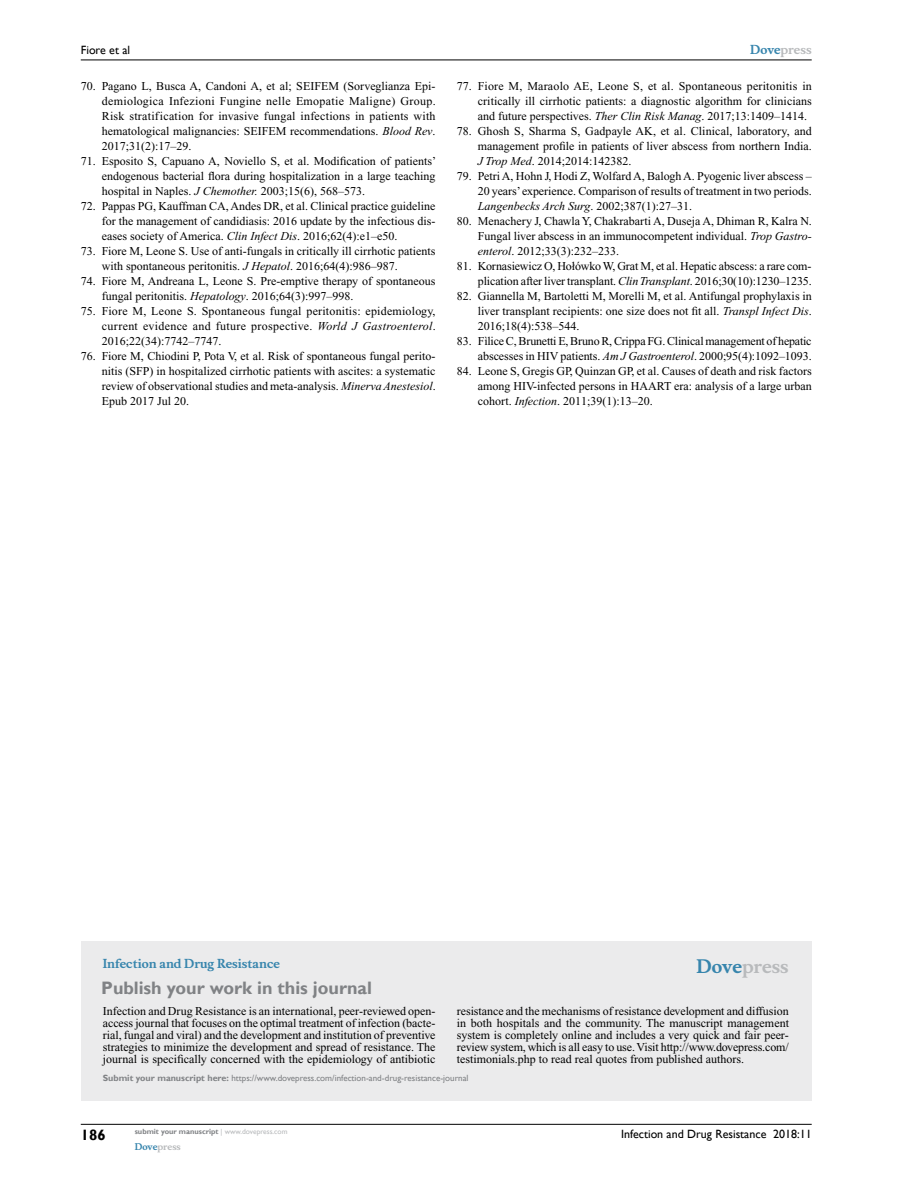
<style>
.page{position:relative;width:918px;height:1188px;background:#fff}
.page>*{position:absolute;margin:0;border:0;box-sizing:border-box;transform-origin:0 0}
.t1{font:700 18px "Gill Sans";color:#808285}
.t2{font:700 18px "Musee";color:#b8babc}
.t3{font:700 15px "Gill Sans";color:#000}
.t4{font:12px/15px "Times New Roman";color:#000;text-align:justify}
.t5{font:12px/15px "Times New Roman";letter-spacing:-.02em;color:#000;text-align:right}
.t6{font:12px "Gill Sans";color:#000}
.t7{font:700 12px "Musee";color:#3785ad}
.t8{font:700 12px "Musee";color:#b8babc}
.t9{font:9px "Gill Sans";color:#808285}
.t10{font:700 9px "Musee";color:#b8babc}
.t11{font:700 7.5px "Gill Sans";color:#808285}
.s1{font-style:italic}
.s2{color:#3785ad}
.s3{font-weight:700}
.s4{font-weight:400;color:#b8babc}
</style>
<div class="page">
<div style="left:81px;top:941px;width:731px;height:160px;background:#ebebec"></div>
<hr style="left:81px;top:1124px;width:731px;height:1px;background:#000">
<hr style="left:81px;top:60px;width:731px;height:1px;background:#000">
<p class="t6" style="left:81px;top:43px;width:51px">Fiore et al</p>
<p class="t4" style="left:102px;top:79px;width:336px;text-indent:-21px">70. Pagano L, Busca A, Candoni A, et al; SEIFEM (Sorveglianza Epi&shy;demiologica Infezioni Fungine nelle Emopatie Maligne) Group.<br>Risk stratification for invasive fungal infections in patients with hematological malignancies: SEIFEM recommendations. <span class="s1">Blood Rev</span>.<br>2017;31(2):17–29.</p>
<p class="t4" style="left:102px;top:154px;width:336px;text-indent:-21px">71. Esposito S, Capuano A, Noviello S, et al. Modification of patients’ endogenous bacterial flora during hospitalization in a large teaching hospital in Naples. <span class="s1">J Chemother.</span> 2003;15(6), 568–573.</p>
<p class="t4" style="left:102px;top:199px;width:335px;text-indent:-21px">72. Pappas PG, Kauffman CA, Andes DR, et al. Clinical practice guideline for the management of candidiasis: 2016 update by the infectious dis&shy;eases society of America. <span class="s1">Clin Infect Dis</span>. 2016;62(4):e1–e50.</p>
<p class="t4" style="left:102px;top:244px;width:335px;text-indent:-21px">73. Fiore M, Leone S. Use of anti-fungals in critically ill cirrhotic patients with spontaneous peritonitis. <span class="s1">J Hepatol</span>. 2016;64(4):986–987.</p>
<p class="t4" style="left:102px;top:274px;width:335px;text-indent:-21px">74. Fiore M, Andreana L, Leone S. Pre-emptive therapy of spontaneous fungal peritonitis. <span class="s1">Hepatology</span>. 2016;64(3):997–998.</p>
<p class="t4" style="left:102px;top:304px;width:336px;text-indent:-21px">75. Fiore M, Leone S. Spontaneous fungal peritonitis: epidemiology, current evidence and future prospective. <span class="s1">World J Gastroenterol</span>.<br>2016;22(34):7742–7747.</p>
<p class="t4" style="left:102px;top:349px;width:335px;text-indent:-21px">76. Fiore M, Chiodini P, Pota V, et al. Risk of spontaneous fungal perito&shy;nitis (SFP) in hospitalized cirrhotic patients with ascites: a systematic review of observational studies and meta-analysis. <span class="s1">Minerva Anestesiol</span>.<br>Epub 2017 Jul 20.</p>
<p class="t8" style="left:750px;top:43px;width:63px"><span class="s2">Dove</span>press</p>
<p class="t4" style="left:478px;top:79px;width:335px;text-indent:-21px">77. Fiore M, Maraolo AE, Leone S, et al. Spontaneous peritonitis in critically ill cirrhotic patients: a diagnostic algorithm for clinicians and future perspectives. <span class="s1">Ther Clin Risk Manag</span>. 2017;13:1409–1414.</p>
<p class="t4" style="left:478px;top:124px;width:336px;text-indent:-21px">78. Ghosh S, Sharma S, Gadpayle AK, et al. Clinical, laboratory, and management profile in patients of liver abscess from northern India.<br><span class="s1">J Trop Med</span>. 2014;2014:142382.</p>
<p class="t4" style="left:478px;top:169px;width:335px;text-indent:-21px">79. Petri A, Hohn J, Hodi Z, Wolfard A, Balogh A. Pyogenic liver abscess – 20 years’ experience. Comparison of results of treatment in two periods.<br><span class="s1">Langenbecks Arch Surg</span>. 2002;387(1):27–31.</p>
<p class="t4" style="left:478px;top:214px;width:335px;text-indent:-21px">80. Menachery J, Chawla Y, Chakrabarti A, Duseja A, Dhiman R, Kalra N.<br>Fungal liver abscess in an immunocompetent individual. <span class="s1">Trop Gastro&shy;enterol</span>. 2012;33(3):232–233.</p>
<p class="t4" style="left:457px;top:259px;width:356px;text-align:right">81. Kornasiewicz O, Hołówko W, Grat M, et al. Hepatic abscess: a rare com&shy;plication after liver transplant. <span class="s1">Clin Transplant</span>. 2016;30(10):1230–1235.</p>
<p class="t4" style="left:478px;top:289px;width:335px;text-indent:-21px">82. Giannella M, Bartoletti M, Morelli M, et al. Antifungal prophylaxis in liver transplant recipients: one size does not fit all. <span class="s1">Transpl Infect Dis</span>.<br>2016;18(4):538–544.</p>
<p class="t5" style="left:457px;top:334px;width:356px">83. Fìlice C, Brunetti E, Bruno R, Crippa FG. Clinical management of hepatic abscesses in HIV patients. <span class="s1">Am J Gastroenterol</span>. 2000;95(4):1092–1093.</p>
<p class="t4" style="left:478px;top:364px;width:335px;text-indent:-21px">84. Leone S, Gregis GP, Quinzan GP, et al. Causes of death and risk factors among HIV-infected persons in HAART era: analysis of a large urban cohort. <span class="s1">Infection</span>. 2011;39(1):13–20.</p>
<p class="t7" style="left:103px;top:956px;width:179px">Infection and Drug Resistance</p>
<h1 class="t1" style="left:101px;top:977px;width:272px">Publish your work in this journal</h1>
<h1 class="t2" style="left:697px;top:955px;width:94px"><span class="s2">Dove</span>press</h1>
<p class="t4" style="left:103px;top:1005px;width:334px;line-height:12px">Infection and Drug Resistance is an international, peer-reviewed open&shy;access journal that focuses on the optimal treatment of infection (bacte&shy;rial, fungal and viral) and the development and institution of preventive strategies to minimize the development and spread of resistance. The journal is specifically concerned with the epidemiology of antibiotic</p>
<p class="t4" style="left:457px;top:1005px;width:334px;line-height:12px">resistance and the mechanisms of resistance development and diffusion in both hospitals and the community. The manuscript management system is completely online and includes a very quick and fair peer&shy;review system, which is all easy to use. Visit http://www.dovepress.com/ testimonials.php to read real quotes from published authors.</p>
<p class="t9" style="left:103px;top:1072px;width:367px"><span class="s3">Submit your manuscript here:</span> https://www.dovepress.com/infection-and-drug-resistance-journal</p>
<p class="t3" style="left:81px;top:1126px;width:26px">186</p>
<p class="t11" style="left:135px;top:1127px;width:154px">submit your manuscript <span class="s4">| www.dovepress.com</span></p>
<p class="t10" style="left:135px;top:1141px;width:48px"><span class="s2">Dove</span>press</p>
<p class="t6" style="left:621px;top:1127px;width:192px">Infection and Drug Resistance 2018:11</p>
</div>
